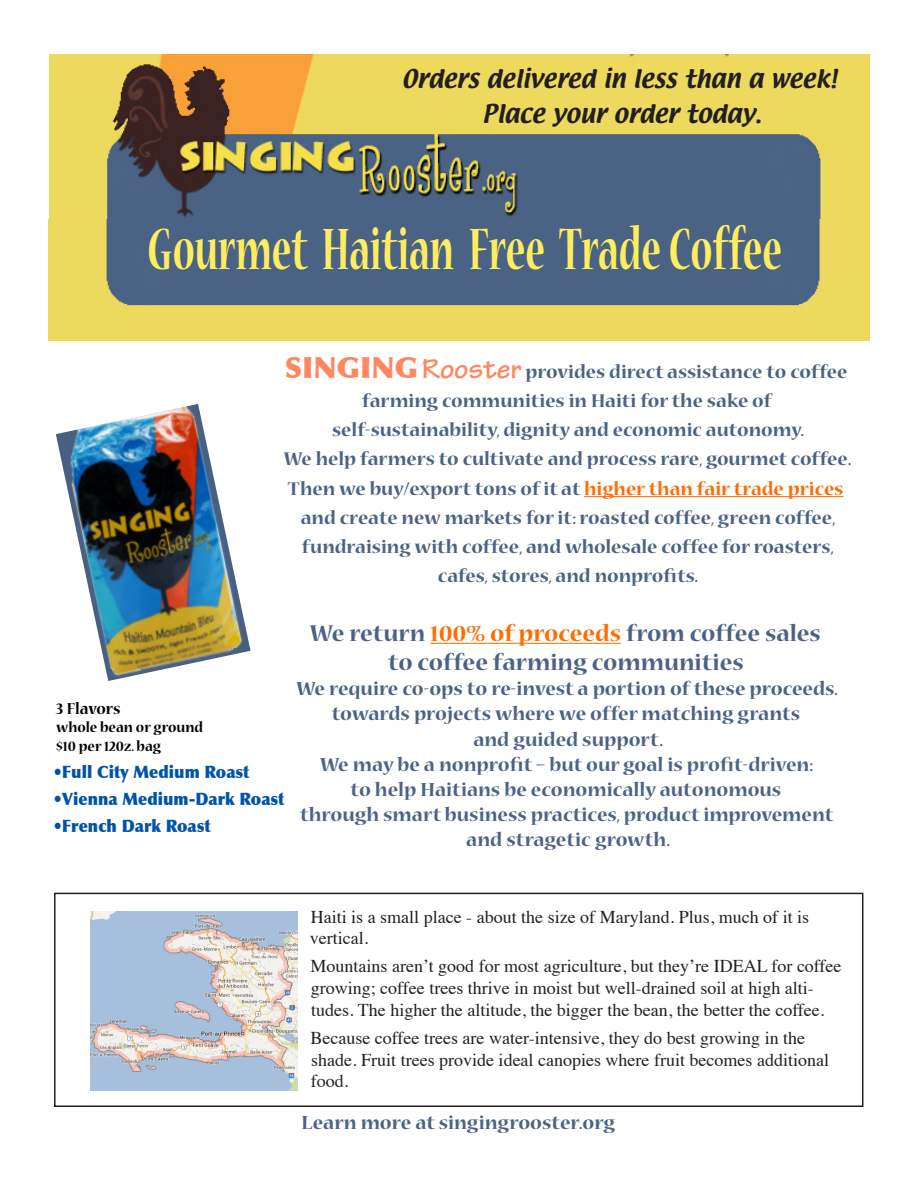
<style>
.page{position:relative;width:918px;height:1188px;background:#fff}
.page>*{position:absolute;margin:0;border:0;box-sizing:border-box;transform-origin:0 0}
.t1{font:700 64.95px "Nueva Std";color:#ffed60;scale:.6 1}
.t2{font:700 25.35px "Nueva Std";color:#4a6284}
.t3{font:22.5px "Textile";color:#231f20}
.t4{font:700 21px "Nueva Std";color:#4b6385}
.t5{font:700 21px/25.2px "Nueva Std";color:#4a6284;text-align:center}
.t6{font:700 20.4px/29.2px "Nueva Std";color:#4a6284;text-align:center}
.t7{font:18px/21.6px "Times";color:#231f20}
.t8{font:700 17.7px "Nueva Std";color:#000;scale:.94 1}
.t9{font:900 17.1px "Optima";color:#0053ab;scale:.94 1}
.t10{font:700 15.9px "Nueva Std";color:#000;scale:.94 1}
.s1{font-family:"Optima";font-weight:900;font-size:29.25px;color:#ff8760}
.s2{font-family:"Tekton Pro";font-size:29.25px;color:#ff8760}
.s3{color:#ff6c00}
</style>
<div class="page">
<img style="left:56px;top:404px;width:195px;height:277px">
<img style="left:49px;top:54px;width:505px;height:165px">
<img style="left:554px;top:54px;width:316px;height:165px">
<img style="left:48px;top:219px;width:410px;height:121px">
<img style="left:458px;top:219px;width:412px;height:121px">
<hr style="left:584px;top:496px;width:259px;height:1px;background:#ff6c00">
<hr style="left:430px;top:643px;width:191px;height:1px;background:#ff6c00">
<img style="left:90px;top:911px;width:208px;height:180px">
<div style="left:54px;top:893px;width:809px;height:214px;border:2px solid #231f20"></div>
<p class="t3" style="left:402px;top:63px;width:437px">Orders delivered in less than a week!</p>
<p class="t3" style="left:482px;top:98px;width:281px">Place your order today.</p>
<p class="t1" style="left:148px;top:219px;width:1059px">Gourmet Haitian Free Trade Coffee</p>
<p class="t6" style="left:285px;top:358px;width:564px"><span class="s1">SINGING</span><span class="s2">Rooster</span> provides direct assistance to coffee farming communities in Haiti for the sake of</p>
<p class="t6" style="left:332px;top:416px;width:474px">self-sustainability, dignity and economic autonomy.</p>
<p class="t6" style="left:284px;top:445px;width:569px;text-align:left">We help farmers to cultivate and process rare, gourmet coffee.<br>Then we buy/export tons of it at <span class="s3">higher than fair trade prices</span></p>
<p class="t6" style="left:301px;top:504px;width:537px">and create new markets for it: roasted coffee, green coffee,</p>
<p class="t6" style="left:302px;top:533px;width:534px">fundraising with coffee, and wholesale coffee for roasters,</p>
<p class="t6" style="left:438px;top:562px;width:262px">cafes, stores, and nonprofits.</p>
<p class="t2" style="left:310px;top:621px;width:513px">We return <span class="s3">100% of proceeds</span> from coffee sales</p>
<p class="t2" style="left:388px;top:651px;width:357px">to coffee farming communities</p>
<p class="t5" style="left:296px;top:677px;width:543px">We require co-ops to re-invest a portion of these proceeds. towards projects where we offer matching grants</p>
<p class="t5" style="left:473px;top:728px;width:191px">and guided support.</p>
<p class="t4" style="left:320px;top:755px;width:495px">We may be a nonprofit – but our goal is profit-driven:</p>
<p class="t4" style="left:351px;top:780px;width:432px">to help Haitians be economically autonomous</p>
<p class="t4" style="left:300px;top:805px;width:535px">through smart business practices, product improvement</p>
<p class="t4" style="left:466px;top:830px;width:205px">and stragetic growth.</p>
<p class="t8" style="left:56px;top:700px;width:70px">3 Flavors</p>
<p class="t10" style="left:56px;top:720px;width:158px">whole bean or ground</p>
<p class="t10" style="left:56px;top:738px;width:113px">$10 per 120z. bag</p>
<p class="t9" style="left:54px;top:761px;width:209px">•Full City Medium Roast</p>
<p class="t9" style="left:54px;top:788px;width:246px">•Vienna Medium-Dark Roast</p>
<p class="t9" style="left:54px;top:815px;width:168px">•French Dark Roast</p>
<p class="t7" style="left:310px;top:904px;width:501px">Haiti is a small place - about the size of Maryland. Plus, much of it is vertical.</p>
<p class="t7" style="left:311px;top:954px;width:533px">Mountains aren’t good for most agriculture, but they’re IDEAL for coffee growing; coffee trees thrive in moist but well-drained soil at high alti&shy;tudes. The higher the altitude, the bigger the bean, the better the coffee.</p>
<p class="t7" style="left:311px;top:1026px;width:520px">Because coffee trees are water-intensive, they do best growing in the shade. Fruit trees provide ideal canopies where fruit becomes additional food.</p>
<p class="t4" style="left:302px;top:1113px;width:315px">Learn more at singingrooster.org</p>
</div>
